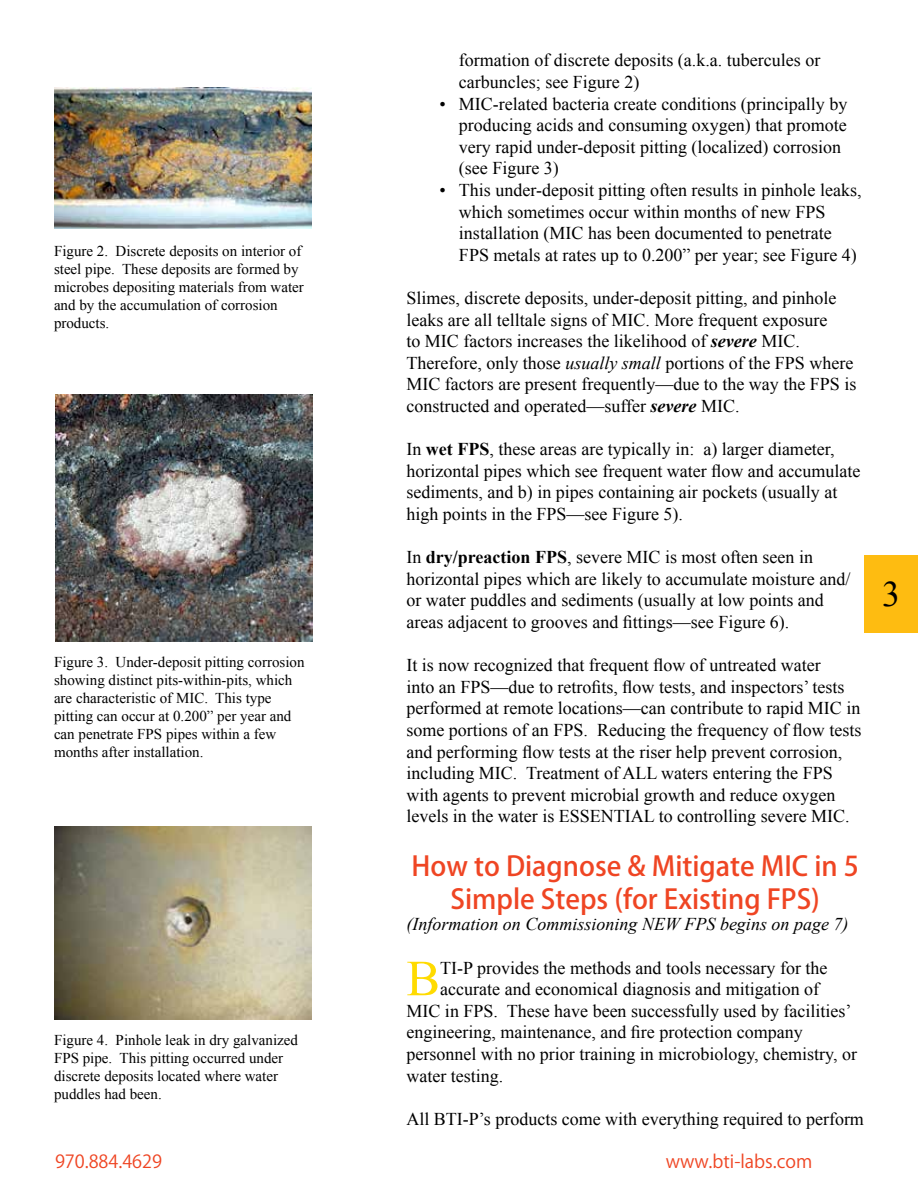
<style>
.page{position:relative;width:918px;height:1188px;background:#fff}
.page>*{position:absolute;margin:0;border:0;box-sizing:border-box;transform-origin:0 0}
.t1{font:50.55px "Times New Roman";color:#ffdb00}
.t2{font:36px "Times New Roman";color:#000}
.t3{font:500 27px/32.4px "Koz Go Pro";color:#ef4523;text-align:center}
.t4{font:18px/21.6px "Times New Roman";color:#000}
.t5{font:italic 18px "Times New Roman";color:#000}
.t6{font:18px "Koz Go Pr 6 N";color:#ef4523}
.t7{font:15px/18px "Times New Roman";color:#000}
.s1{font-weight:700;font-style:italic}
.s2{font-style:italic}
.s3{font-weight:700}
</style>
<div class="page">
<img style="left:56px;top:394px;width:256px;height:247px">
<img style="left:54px;top:826px;width:258px;height:194px">
<div style="left:864px;top:555px;width:54px;height:78px;background:#febc11"></div>
<img style="left:54px;top:87px;width:258px;height:142px">
<p class="t7" style="left:54px;top:242px;width:251px">Figure 2. Discrete deposits on interior of steel pipe. These deposits are formed by microbes depositing materials from water and by the accumulation of corrosion products.</p>
<p class="t7" style="left:54px;top:653px;width:252px">Figure 3. Under-deposit pitting corrosion showing distinct pits-within-pits, which are characteristic of MIC. This type pitting can occur at 0.200” per year and can penetrate FPS pipes within a few months after installation.</p>
<p class="t7" style="left:54px;top:1031px;width:246px">Figure 4. Pinhole leak in dry galvanized FPS pipe. This pitting occurred under discrete deposits located where water puddles had been.</p>
<p class="t4" style="left:459px;top:49px;width:363px">formation of discrete deposits (a.k.a. tubercules or carbuncles; see Figure 2)</p>
<p class="t4" style="left:459px;top:93px;width:390px;text-indent:-19px">• MIC-related bacteria create conditions (principally by producing acids and consuming oxygen) that promote very rapid under-deposit pitting (localized) corrosion (see Figure 3)</p>
<p class="t4" style="left:459px;top:179px;width:404px;text-indent:-19px">• This under-deposit pitting often results in pinhole leaks, which sometimes occur within months of new FPS installation (MIC has been documented to penetrate FPS metals at rates up to 0.200” per year; see Figure 4)</p>
<p class="t4" style="left:406px;top:287px;width:451px">Slimes, discrete deposits, under-deposit pitting, and pinhole leaks are all telltale signs of MIC. More frequent exposure<br>to MIC factors increases the likelihood of <span class="s1">severe</span> MIC.<br>Therefore, only those <span class="s2">usually small</span> portions of the FPS where MIC factors are present frequently—due to the way the FPS is constructed and operated—suffer <span class="s1">severe</span> MIC.</p>
<p class="t4" style="left:406px;top:438px;width:455px">In <span class="s3">wet FPS</span>, these areas are typically in: a) larger diameter, horizontal pipes which see frequent water flow and accumulate sediments, and b) in pipes containing air pockets (usually at high points in the FPS—see Figure 5).</p>
<p class="t4" style="left:406px;top:546px;width:445px">In <span class="s3">dry/preaction FPS</span>, severe MIC is most often seen in horizontal pipes which are likely to accumulate moisture and/ or water puddles and sediments (usually at low points and areas adjacent to grooves and fittings—see Figure 6).</p>
<p class="t4" style="left:406px;top:654px;width:456px">It is now recognized that frequent flow of untreated water<br>into an FPS—due to retrofits, flow tests, and inspectors’ tests performed at remote locations—can contribute to rapid MIC in some portions of an FPS. Reducing the frequency of flow tests and performing flow tests at the riser help prevent corrosion, including MIC. Treatment of ALL waters entering the FPS with agents to prevent microbial growth and reduce oxygen levels in the water is ESSENTIAL to controlling severe MIC.</p>
<h3 class="t3" style="left:412px;top:852px;width:449px">How to Diagnose &amp; Mitigate MIC in 5<br>Simple Steps (for Existing FPS)</h3>
<p class="t5" style="left:406px;top:912px;width:443px">(Information on Commissioning NEW FPS begins on page 7)</p>
<h1 class="t1" style="left:406px;top:944px;width:35px">B</h1>
<p class="t4" style="left:440px;top:957px;width:389px">TI-P provides the methods and tools necessary for the</p>
<p class="t4" style="left:440px;top:978px;width:380px">accurate and economical diagnosis and mitigation of</p>
<p class="t4" style="left:406px;top:1000px;width:447px">MIC in FPS. These have been successfully used by facilities’</p>
<p class="t4" style="left:406px;top:1021px;width:398px">engineering, maintenance, and fire protection company</p>
<p class="t4" style="left:406px;top:1043px;width:452px">personnel with no prior training in microbiology, chemistry, or</p>
<p class="t4" style="left:406px;top:1065px;width:98px">water testing.</p>
<p class="t4" style="left:406px;top:1108px;width:459px">All BTI-P’s products come with everything required to perform</p>
<p class="t6" style="left:55px;top:1151px;width:109px">970.884.4629</p>
<p class="t6" style="left:666px;top:1151px;width:148px">www.bti-labs.com</p>
<h2 class="t2" style="left:882px;top:570px;width:19px">3</h2>
</div>
